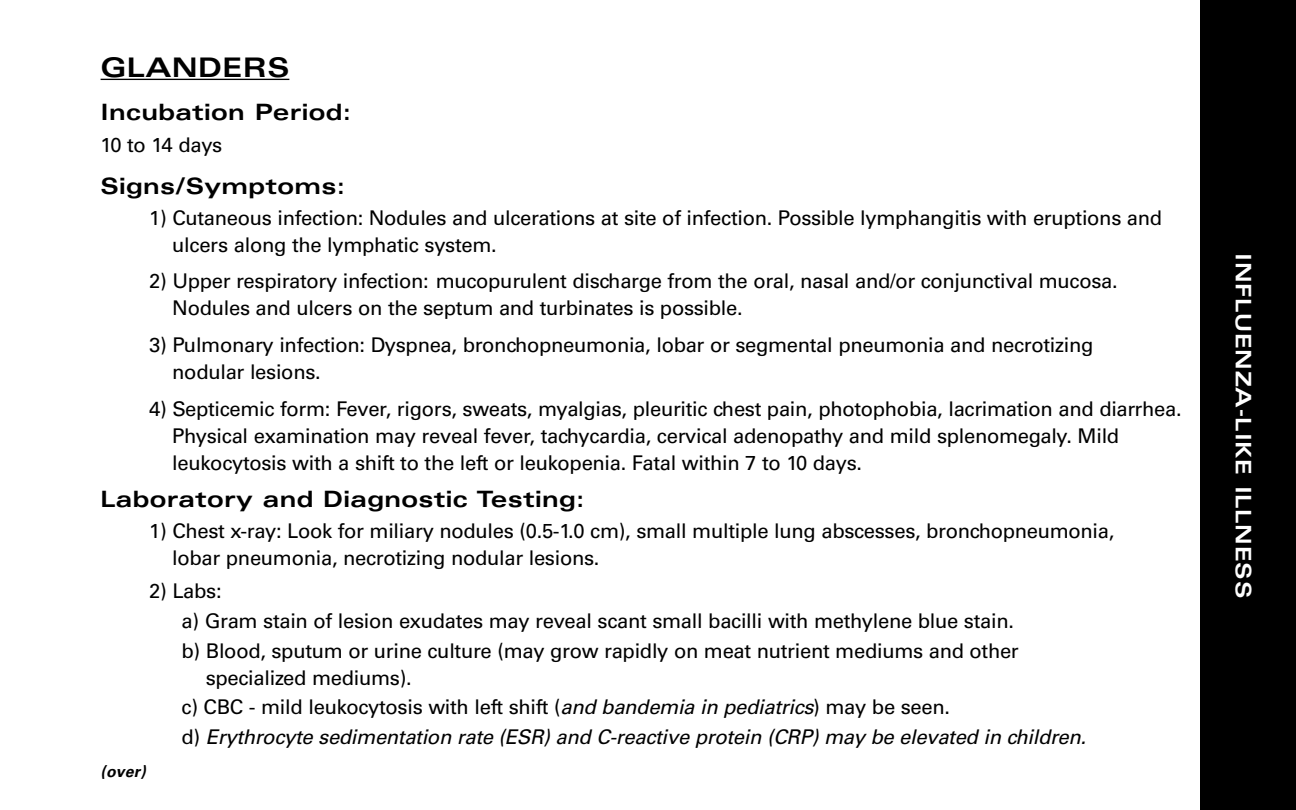
<style>
.page{position:relative;width:1296px;height:810px;background:#fff}
.page>*{position:absolute;margin:0;border:0;box-sizing:border-box;transform-origin:0 0}
.t1{font:700 expanded 27px "Univers";letter-spacing:.015em;color:#000}
.t2{font:700 expanded 22.5px "Univers";letter-spacing:.015em;color:#000}
.t3{font:700 expanded 21.38px "Univers";letter-spacing:.035em;color:#fff}
.t4{font:20.25px/27px "Univers";letter-spacing:-.015em;color:#000}
.t5{font:italic 20.25px/29.5px "Univers";letter-spacing:-.015em;color:#000}
.t6{font:italic 700 15.75px "Univers";color:#000}
.s1{font-style:normal}
</style>
<div class="page">
<hr style="left:101px;top:79px;width:188px;height:1px;background:#000">
<div style="left:1201px;top:0;width:95px;height:810px;background:#000"></div>
<h1 class="t1" style="left:101px;top:57px;width:190px">GLANDERS</h1>
<p class="t2" style="left:101px;top:104px;width:252px">Incubation Period:</p>
<p class="t4" style="left:101px;top:133px;width:123px">10 to 14 days</p>
<p class="t2" style="left:101px;top:177px;width:246px">Signs/Symptoms:</p>
<p class="t4" style="left:172px;top:206px;width:992px;text-indent:-23px">1) Cutaneous infection: Nodules and ulcerations at site of infection. Possible lymphangitis with eruptions and ulcers along the lymphatic system.</p>
<p class="t4" style="left:172px;top:270px;width:947px;text-indent:-23px">2) Upper respiratory infection: mucopurulent discharge from the oral, nasal and/or conjunctival mucosa.<br>Nodules and ulcers on the septum and turbinates is possible.</p>
<p class="t4" style="left:172px;top:333px;width:923px;text-indent:-23px">3) Pulmonary infection: Dyspnea, bronchopneumonia, lobar or segmental pneumonia and necrotizing nodular lesions.</p>
<p class="t4" style="left:172px;top:397px;width:1011px;text-indent:-23px">4) Septicemic form: Fever, rigors, sweats, myalgias, pleuritic chest pain, photophobia, lacrimation and diarrhea.<br>Physical examination may reveal fever, tachycardia, cervical adenopathy and mild splenomegaly. Mild leukocytosis with a shift to the left or leukopenia. Fatal within 7 to 10 days.</p>
<p class="t2" style="left:101px;top:490px;width:485px">Laboratory and Diagnostic Testing:</p>
<p class="t4" style="left:172px;top:519px;width:944px;text-indent:-23px">1) Chest x-ray: Look for miliary nodules (0.5-1.0 cm), small multiple lung abscesses, bronchopneumonia, lobar pneumonia, necrotizing nodular lesions.</p>
<p class="t4" style="left:182px;top:578px;width:839px;line-height:29.9px;text-indent:-32px">2) Labs:<br>a) Gram stain of lesion exudates may reveal scant small bacilli with methylene blue stain. b) Blood, sputum or urine culture (may grow rapidly on meat nutrient mediums and other</p>
<p class="t5" style="left:182px;top:665px;width:906px;text-indent:24px"><span class="s1">specialized mediums).<br>c) CBC - mild leukocytosis with left shift (</span>and bandemia in pediatrics<span class="s1">) may be seen.<br>d)</span> Erythrocyte sedimentation rate (ESR) and C-reactive protein (CRP) may be elevated in children.</p>
<p class="t6" style="left:101px;top:766px;width:47px">(over)</p>
<p class="t3" style="left:1251px;top:253px;width:347px;rotate:90deg">INFLUENZA-LIKE ILLNESS</p>
</div>
